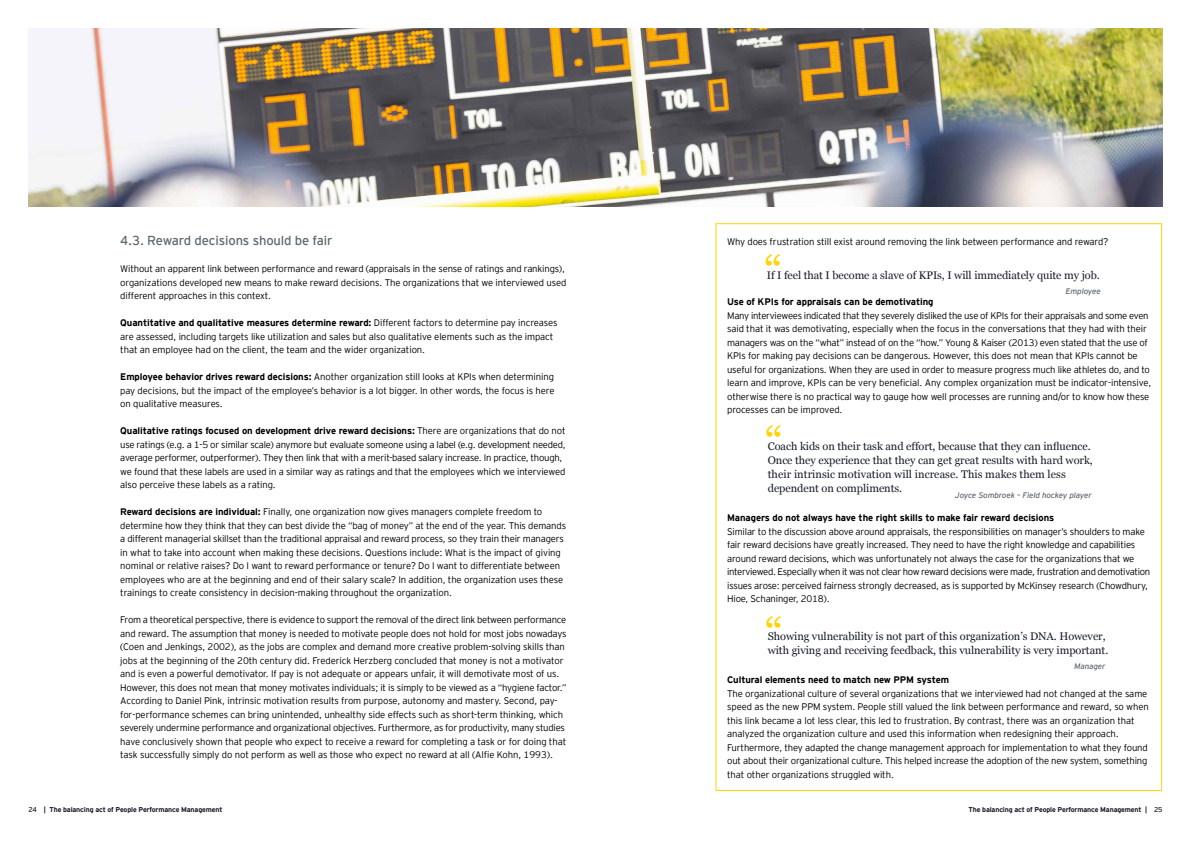
<style>
.page{position:relative;width:1191px;height:842px;background:#fff}
.page>*{position:absolute;margin:0;border:0;box-sizing:border-box;transform-origin:0 0}
.t1{font:44px "Georgia";color:#ffd400}
.t2{font:13px "EY Interstate";letter-spacing:-.01em;color:#5f6973}
.t3{font:11px/14px "Georgia";letter-spacing:-.005em;color:#161b28}
.t4{font:300 9.5px/13.5px "EY Interstate";letter-spacing:-.015em;color:#000}
.t5{font:700 9.5px "EY Interstate";letter-spacing:-.01em;color:#000}
.t6{font:italic 8px "EY Interstate";letter-spacing:-.01em;color:#5f6973}
.t7{font:700 7px "EY Interstate";letter-spacing:-.02em;color:#161b28}
.s1{font-weight:700}
.s2{font-weight:400}
</style>
<div class="page">
<img style="left:28px;top:28px;width:1134px;height:179px">
<h2 class="t2" style="left:120px;top:231px;width:214px">4.3. Reward decisions should be fair</h2>
<p class="t4" style="left:120px;top:262px;width:447px">Without an apparent link between performance and reward (appraisals in the sense of ratings and rankings), organizations developed new means to make reward decisions. The organizations that we interviewed used different approaches in this context.</p>
<p class="t4" style="left:120px;top:316px;width:439px"><span class="s1">Quantitative and qualitative measures determine reward:</span> Different factors to determine pay increases are assessed, including targets like utilization and sales but also qualitative elements such as the impact that an employee had on the client, the team and the wider organization.</p>
<p class="t4" style="left:120px;top:370px;width:436px;text-align:justify"><span class="s1">Employee behavior drives reward decisions:</span> Another organization still looks at KPIs when determining pay decisions, but the impact of the employee’s behavior is a lot bigger. In other words, the focus is here on qualitative measures.</p>
<p class="t4" style="left:120px;top:424px;width:447px"><span class="s1">Qualitative ratings focused on development drive reward decisions:</span> There are organizations that do not use ratings (e.g. a 1-5 or similar scale) anymore but evaluate someone using a label (e.g. development needed, average performer, outperformer). They then link that with a merit-based salary increase. In practice, though, we found that these labels are used in a similar way as ratings and that the employees which we interviewed also perceive these labels as a rating.</p>
<p class="t4" style="left:120px;top:505px;width:447px"><span class="s1">Reward decisions are individual:</span> Finally, one organization now gives managers complete freedom to determine how they think that they can best divide the “bag of money” at the end of the year. This demands a different managerial skillset than the traditional appraisal and reward process, so they train their managers in what to take into account when making these decisions. Questions include: What is the impact of giving nominal or relative raises? Do I want to reward performance or tenure? Do I want to differentiate between employees who are at the beginning and end of their salary scale? In addition, the organization uses these trainings to create consistency in decision-making throughout the organization.</p>
<p class="t4" style="left:120px;top:613px;width:448px">From a theoretical perspective, there is evidence to support the removal of the direct link between performance and reward. The assumption that money is needed to motivate people does not hold for most jobs nowadays (Coen and Jenkings, 2002), as the jobs are complex and demand more creative problem-solving skills than jobs at the beginning of the 20th century did. Frederick Herzberg concluded that money is not a motivator and is even a powerful demotivator. If pay is not adequate or appears unfair, it will demotivate most of us.<br>However, this does not mean that money motivates individuals; it is simply to be viewed as a “hygiene factor.” According to Daniel Pink, intrinsic motivation results from purpose, autonomy and mastery. Second, pay&shy;for-performance schemes can bring unintended, unhealthy side effects such as short-term thinking, which severely undermine performance and organizational objectives. Furthermore, as for productivity, many studies have conclusively shown that people who expect to receive a reward for completing a task or for doing that task successfully simply do not perform as well as those who expect no reward at all (Alfie Kohn, 1993).</p>
<p class="t4" style="left:727px;top:235px;width:383px">Why does frustration still exist around removing the link between performance and reward?</p>
<h1 class="t1" style="left:764px;top:247px;width:20px">“</h1>
<p class="t3" style="left:767px;top:269px;width:334px">If I feel that I become a slave of KPIs, I will immediately quite my job.</p>
<p class="t6" style="left:1065px;top:285px;width:37px">Employee</p>
<p class="t5" style="left:727px;top:295px;width:208px">Use of KPIs for appraisals can be demotivating</p>
<p class="t4" style="left:727px;top:308px;width:426px">Many interviewees indicated that they severely disliked the use of KPIs for their appraisals and some even said that it was demotivating, especially when the focus in the conversations that they had with their managers was on the “what” instead of on the “how.” Young &amp; Kaiser (2013) even stated that the use of KPIs for making pay decisions can be dangerous. However, this does not mean that KPIs cannot be useful for organizations. When they are used in order to measure progress much like athletes do, and to learn and improve, KPIs can be very beneficial. Any complex organization must be indicator-intensive, otherwise there is no practical way to gauge how well processes are running and/or to know how these processes can be improved.</p>
<h1 class="t1" style="left:765px;top:418px;width:20px">“</h1>
<p class="t3" style="left:767px;top:439px;width:326px">Coach kids on their task and effort, because that they can influence.<br>Once they experience that they can get great results with hard work, their intrinsic motivation will increase. This makes them less dependent on compliments.</p>
<p class="t6" style="left:955px;top:489px;width:138px">Joyce Sombroek – Field hockey player</p>
<p class="t5" style="left:727px;top:511px;width:329px">Managers do not always have the right skills to make fair reward decisions</p>
<p class="t4" style="left:727px;top:524px;width:424px">Similar to the discussion above around appraisals, the responsibilities on manager’s shoulders to make fair reward decisions have greatly increased. They need to have the right knowledge and capabilities around reward decisions, which was unfortunately not always the case for the organizations that we interviewed. Especially when it was not clear how reward decisions were made, frustration and demotivation issues arose: perceived fairness strongly decreased, as is supported by McKinsey research (Chowdhury, Hioe, Schaninger, 2018).</p>
<h1 class="t1" style="left:765px;top:609px;width:20px">“</h1>
<p class="t3" style="left:767px;top:630px;width:342px">Showing vulnerability is not part of this organization’s DNA. However, with giving and receiving feedback, this vulnerability is very important.</p>
<p class="t6" style="left:1074px;top:660px;width:33px">Manager</p>
<p class="t5" style="left:727px;top:673px;width:223px">Cultural elements need to match new PPM system</p>
<p class="t4" style="left:727px;top:686px;width:423px">The organizational culture of several organizations that we interviewed had not changed at the same speed as the new PPM system. People still valued the link between performance and reward, so when this link became a lot less clear, this led to frustration. By contrast, there was an organization that analyzed the organization culture and used this information when redesigning their approach.<br>Furthermore, they adapted the change management approach for implementation to what they found out about their organizational culture. This helped increase the adoption of the new system, something that other organizations struggled with.</p>
<p class="t7" style="left:28px;top:804px;width:196px"><span class="s2">24</span> | The balancing act of People Performance Management</p>
<p class="t7" style="left:968px;top:804px;width:195px">The balancing act of People Performance Management | <span class="s2">25</span></p>
</div>
